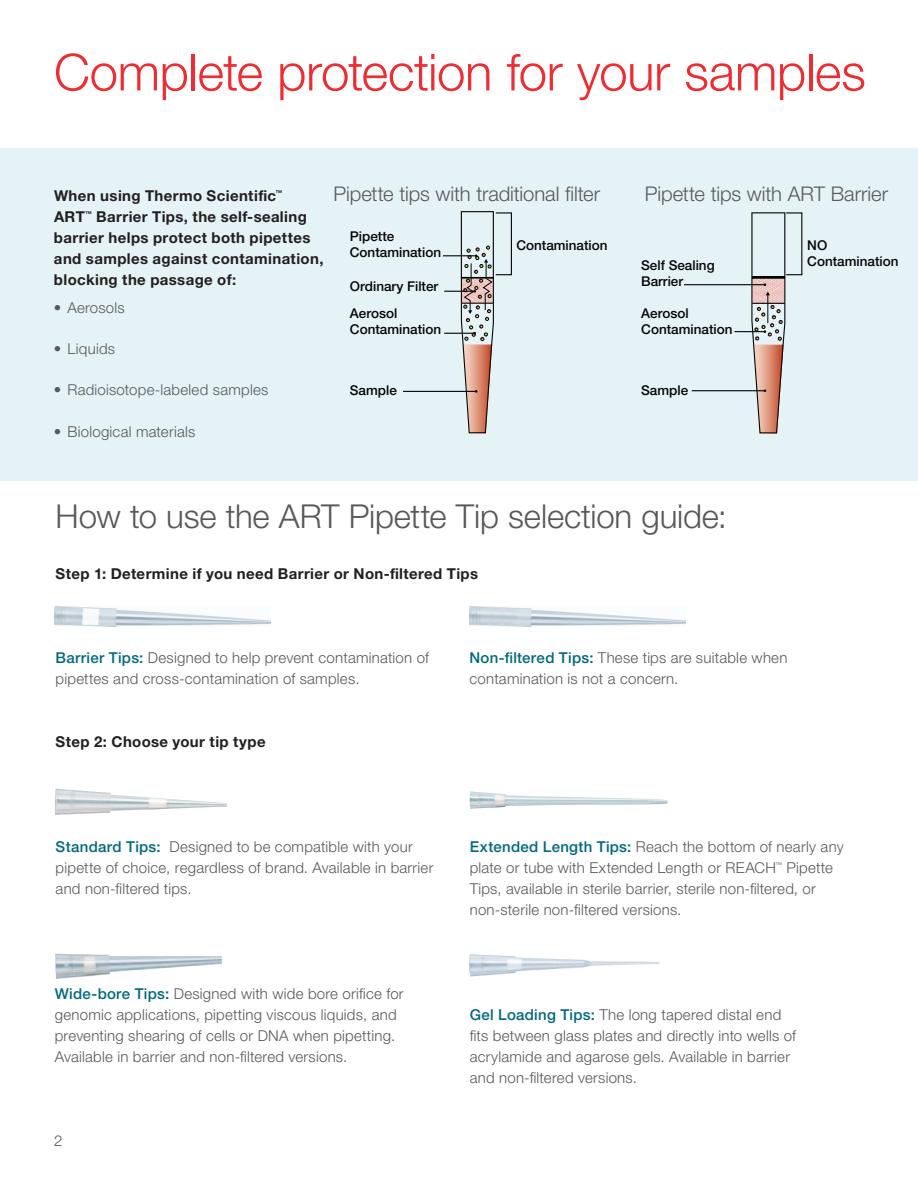
<style>
.page{position:relative;width:918px;height:1188px;background:#fff}
.page>*{position:absolute;margin:0;border:0;box-sizing:border-box;transform-origin:0 0}
.t1{font:300 51px "Helvetica Neue LTW1 G";letter-spacing:-.01em;color:#ee2d33}
.t2{font:300 33px "Helvetica Neue LTW1 G";letter-spacing:-.005em;color:#57585a}
.t3{font:300 20.25px "Helvetica Neue LTW1 G";letter-spacing:-.005em;color:#57585a}
.t4{font:300 15px/21px "Helvetica Neue LTW1 G";letter-spacing:.015em;color:#57585a}
.t5{font:700 15px/21px "Helvetica Neue LTW1 G";letter-spacing:.025em;color:#231f20}
.t6{font:500 13.5px/16.2px "Helvetica Neue LTW1 G";color:#050504}
.t7{font:700 6.75px "Helvetica Neue LTW1 G";color:#231f20}
.t8{font:300 6.75px "Helvetica Neue LTW1 G";color:#57585a}
.s1{font-weight:500;color:#00687f}
</style>
<div class="page">
<div style="left:0;top:148px;width:918px;height:333px;background:#e5f3f6"></div>
<hr style="left:443px;top:255px;width:33px;height:1px;background:#050504">
<hr style="left:444px;top:333px;width:31px;height:1px;background:#050504">
<hr style="left:444px;top:291px;width:31px;height:1px;background:#050504">
<hr style="left:403px;top:391px;width:73px;height:1px;background:#050504">
<svg style="left:460px;top:211px;width:343px;height:222px"></svg>
<img style="left:55px;top:789px;width:172px;height:26px">
<img style="left:54px;top:606px;width:216px;height:21px">
<img style="left:470px;top:606px;width:216px;height:21px">
<img style="left:469px;top:954px;width:191px;height:23px">
<img style="left:469px;top:792px;width:198px;height:17px">
<img style="left:55px;top:954px;width:167px;height:25px">
<h1 class="t1" style="left:54px;top:41px;width:813px">Complete protection for your samples</h1>
<p class="t5" style="left:54px;top:185px;width:224px">When using Thermo Scientific</p>
<p class="t7" style="left:276px;top:188px;width:8px">™</p>
<p class="t5" style="left:54px;top:206px;width:32px">ART</p>
<p class="t7" style="left:85px;top:209px;width:8px">™</p>
<p class="t5" style="left:54px;top:206px;width:271px;text-indent:42px">Barrier Tips, the self-sealing barrier helps protect both pipettes and samples against contamination, blocking the passage of:</p>
<p class="t4" style="left:54px;top:297px;width:72px">• Aerosols</p>
<p class="t4" style="left:54px;top:338px;width:63px">• Liquids</p>
<p class="t4" style="left:54px;top:379px;width:216px">• Radioisotope-labeled samples</p>
<p class="t4" style="left:54px;top:421px;width:143px">• Biological materials</p>
<h3 class="t3" style="left:334px;top:182px;width:268px">Pipette tips with traditional filter</h3>
<p class="t6" style="left:350px;top:228px;width:93px">Pipette<br>Contamination</p>
<p class="t6" style="left:350px;top:278px;width:90px">Ordinary Filter</p>
<h3 class="t3" style="left:645px;top:182px;width:245px">Pipette tips with ART Barrier</h3>
<p class="t6" style="left:516px;top:237px;width:93px">Contamination</p>
<p class="t6" style="left:807px;top:237px;width:22px">NO</p>
<p class="t6" style="left:641px;top:257px;width:75px">Self Sealing</p>
<p class="t6" style="left:807px;top:253px;width:93px">Contamination</p>
<p class="t6" style="left:641px;top:273px;width:44px">Barrier</p>
<p class="t6" style="left:350px;top:305px;width:93px">Aerosol<br>Contamination</p>
<p class="t6" style="left:350px;top:382px;width:49px">Sample</p>
<p class="t6" style="left:641px;top:305px;width:93px">Aerosol<br>Contamination</p>
<p class="t6" style="left:641px;top:382px;width:49px">Sample</p>
<h2 class="t2" style="left:56px;top:496px;width:673px">How to use the ART Pipette Tip selection guide:</h2>
<p class="t5" style="left:56px;top:563px;width:424px">Step 1: Determine if you need Barrier or Non-filtered Tips</p>
<p class="t4" style="left:56px;top:647px;width:375px"><span class="s1">Barrier Tips:</span> Designed to help prevent contamination of pipettes and cross-contamination of samples.</p>
<p class="t4" style="left:469px;top:647px;width:320px"><span class="s1">Non-filtered Tips:</span> These tips are suitable when contamination is not a concern.</p>
<p class="t5" style="left:56px;top:731px;width:212px">Step 2: Choose your tip type</p>
<p class="t4" style="left:56px;top:836px;width:379px"><span class="s1">Standard Tips:</span> Designed to be compatible with your pipette of choice, regardless of brand. Available in barrier and non-filtered tips.</p>
<p class="t4" style="left:55px;top:983px;width:350px"><span class="s1">Wide-bore Tips:</span> Designed with wide bore orifice for genomic applications, pipetting viscous liquids, and preventing shearing of cells or DNA when pipetting.<br>Available in barrier and non-filtered versions.</p>
<p class="t4" style="left:54px;top:1130px;width:10px">2</p>
<p class="t4" style="left:470px;top:836px;width:375px"><span class="s1">Extended Length Tips:</span> Reach the bottom of nearly any plate or tube with Extended Length or REACH</p>
<p class="t8" style="left:776px;top:860px;width:8px">™</p>
<p class="t4" style="left:470px;top:857px;width:365px;text-indent:317px">Pipette<br>Tips, available in sterile barrier, sterile non-filtered, or non-sterile non-filtered versions.</p>
<p class="t4" style="left:470px;top:1004px;width:328px"><span class="s1">Gel Loading Tips:</span> The long tapered distal end fits between glass plates and directly into wells of acrylamide and agarose gels. Available in barrier and non-filtered versions.</p>
</div>
